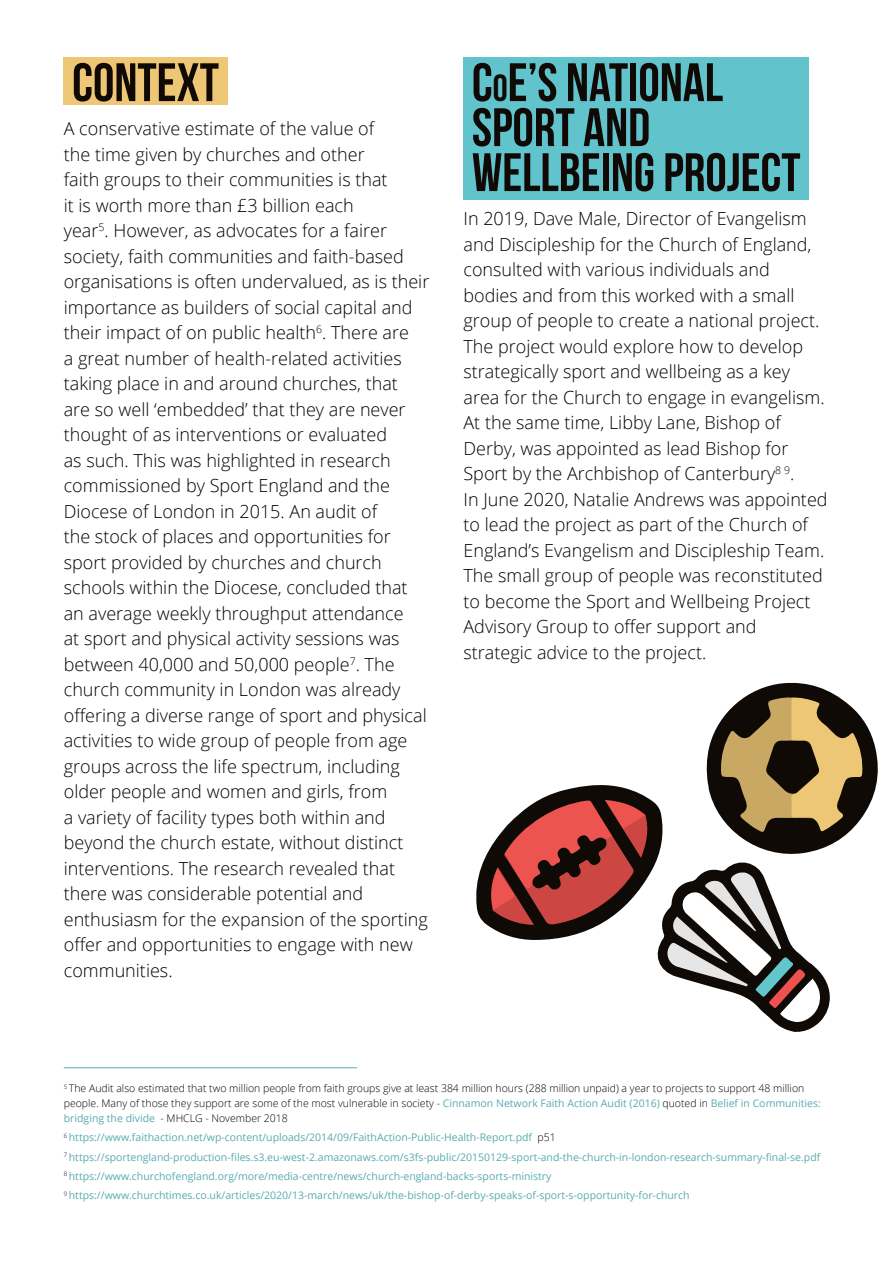
<style>
.page{position:relative;width:893px;height:1263px;background:#fff}
.page>*{position:absolute;margin:0;border:0;box-sizing:border-box;transform-origin:0 0}
.t1{font:54px/45px "Bebas Neue";color:#100906}
.t2{font:300 18px/25.5px "Open Sans";color:#000}
.t3{font:10.5px/19.2px "Open Sans";color:#59abb0}
.t4{font:300 10.5px/15px "Open Sans";color:#000}
.s1{font-size:37.8px}
.s2{font-weight:400;color:#59abb0}
.s3{font-weight:300;color:#000}
</style>
<div class="page">
<div style="left:463px;top:57px;width:346px;height:143px;background:#61c4cc"></div>
<div style="left:64px;top:57px;width:164px;height:48px;background:#edc776"></div>
<hr style="left:64px;top:1067px;width:293px;height:1px;background:#59abb0">
<svg style="left:476px;top:682px;width:402px;height:350px"></svg>
<h1 class="t1" style="left:72px;top:59px;width:148px">CONTEXT</h1>
<p class="t2" style="left:64px;top:115px;width:367px">A conservative estimate of the value of<br>the time given by churches and other<br>faith groups to their communities is that<br>it is worth more than £3 billion each<br>year<sup>5</sup>. However, as advocates for a fairer society, faith communities and faith-based organisations is often undervalued, as is their importance as builders of social capital and their impact of on public health<sup>6</sup>. There are<br>a great number of health-related activities taking place in and around churches, that<br>are so well ‘embedded’ that they are never thought of as interventions or evaluated<br>as such. This was highlighted in research commissioned by Sport England and the Diocese of London in 2015. An audit of<br>the stock of places and opportunities for sport provided by churches and church schools within the Diocese, concluded that an average weekly throughput attendance<br>at sport and physical activity sessions was between 40,000 and 50,000 people<sup>7</sup>. The church community in London was already offering a diverse range of sport and physical activities to wide group of people from age groups across the life spectrum, including older people and women and girls, from<br>a variety of facility types both within and beyond the church estate, without distinct interventions. The research revealed that there was considerable potential and enthusiasm for the expansion of the sporting offer and opportunities to engage with new communities.</p>
<h1 class="t1" style="left:472px;top:59px;width:330px">C<span class="s1">o</span>E’S NATIONAL<br>SPORT AND<br>WELLBEING PROJECT</h1>
<p class="t2" style="left:463px;top:205px;width:366px">In 2019, Dave Male, Director of Evangelism and Discipleship for the Church of England, consulted with various individuals and bodies and from this worked with a small group of people to create a national project.<br>The project would explore how to develop strategically sport and wellbeing as a key area for the Church to engage in evangelism.<br>At the same time, Libby Lane, Bishop of Derby, was appointed as lead Bishop for Sport by the Archbishop of Canterbury<sup>8</sup> <sup>9</sup>.<br>In June 2020, Natalie Andrews was appointed to lead the project as part of the Church of England’s Evangelism and Discipleship Team.<br>The small group of people was reconstituted to become the Sport and Wellbeing Project Advisory Group to offer support and strategic advice to the project.</p>
<p class="t4" style="left:64px;top:1080px;width:758px"><sup>5</sup> The Audit also estimated that two million people from faith groups give at least 384 million hours (288 million unpaid) a year to projects to support 48 million people. Many of those they support are some of the most vulnerable in society - <span class="s2">Cinnamon Network Faith Action Audit (2016)</span> quoted in <span class="s2">Belief in Communities: bridging the divide</span> - MHCLG - November 2018</p>
<p class="t3" style="left:64px;top:1128px;width:758px"><sup>6</sup> https://www.faithaction.net/wp-content/uploads/2014/09/FaithAction-Public-Health-Report.pdf <span class="s3">p51<br></span><sup>7</sup> https://sportengland-production-files.s3.eu-west-2.amazonaws.com/s3fs-public/20150129-sport-and-the-church-in-london-research-summary-final-se.pdf <sup>8</sup> https://www.churchofengland.org/more/media-centre/news/church-england-backs-sports-ministry<br><sup>9</sup> https://www.churchtimes.co.uk/articles/2020/13-march/news/uk/the-bishop-of-derby-speaks-of-sport-s-opportunity-for-church</p>
</div>
